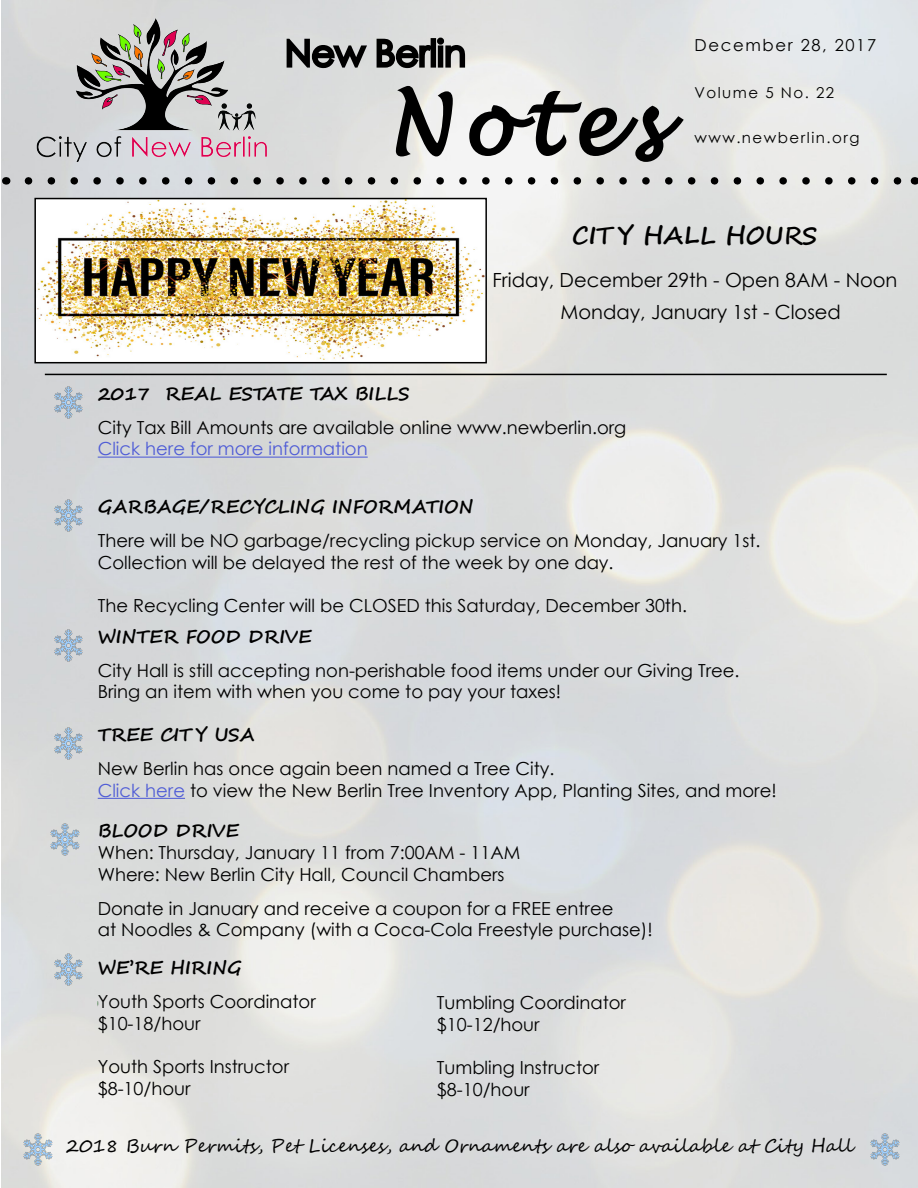
<style>
.page{position:relative;width:918px;height:1188px;background:#fff}
.page>*{position:absolute;margin:0;border:0;box-sizing:border-box;transform-origin:0 0}
.t1{font:italic 81.9px "Lucida Handwriting";letter-spacing:.16em;color:#000;scale:.93 1}
.t2{font:700 24px "Segoe Script";color:#000}
.t3{font:19.5px "Century Gothic";color:#000}
.t4{font:18px/21.6px "Century Gothic";color:#000}
.t5{font:18px "Segoe Script";color:#000}
.t6{font:18px "Century Gothic";color:#4f5cd6}
.t7{font:700 18px "Segoe Script";color:#000}
.t8{font:16.5px "Century Gothic";letter-spacing:.1em;color:#000}
.t9{font:15px "Century Gothic";letter-spacing:.1em;color:#000}
.s1{font-family:"Segoe Script";font-weight:700}
.s2{color:#4f5cd6}
</style>
<div class="page">
<img style="left:1px;top:0;width:917px;height:1188px">
<svg style="left:393px;top:84px;width:61px;height:74px"></svg>
<svg style="left:468px;top:89px;width:218px;height:75px"></svg>
<svg style="left:28px;top:177px;width:875px;height:8px;background:#acadac"></svg>
<svg style="left:285px;top:37px;width:84px;height:33px;background:#808180"></svg>
<svg style="left:375px;top:35px;width:92px;height:35px;background:#767675"></svg>
<img style="left:35px;top:18px;width:233px;height:146px">
<hr style="left:45px;top:374px;width:842px;height:1px;background:#000">
<hr style="left:98px;top:457px;width:270px;height:1px;background:#4f5cd6">
<hr style="left:98px;top:798px;width:87px;height:1px;background:#4f5cd6">
<img style="left:98px;top:1001px;width:5px;height:20px">
<img style="left:37px;top:201px;width:447px;height:159px">
<div style="left:34px;top:198px;width:453px;height:165px;border:2px solid #000"></div>
<img style="left:52px;top:386px;width:32px;height:32px">
<img style="left:52px;top:500px;width:32px;height:32px">
<img style="left:52px;top:629px;width:32px;height:32px">
<img style="left:52px;top:727px;width:32px;height:32px">
<img style="left:49px;top:824px;width:31px;height:32px">
<img style="left:52px;top:954px;width:32px;height:31px">
<img style="left:869px;top:1134px;width:31px;height:31px">
<img style="left:22px;top:1134px;width:31px;height:31px">
<p class="t1" style="left:388px;top:75px;width:296px">Notes</p>
<p class="t8" style="left:694px;top:34px;width:183px">December 28, 2017</p>
<p class="t9" style="left:694px;top:82px;width:141px">Volume 5 No. 22</p>
<p class="t9" style="left:694px;top:127px;width:167px">www.newberlin.org</p>
<p class="t2" style="left:572px;top:217px;width:247px">CIT Y HALL HOURS</p>
<p class="t3" style="left:492px;top:266px;width:407px">Friday, December 29th - Open 8AM - Noon</p>
<p class="t3" style="left:561px;top:298px;width:282px">Monday, January 1st - Closed</p>
<p class="t4" style="left:98px;top:376px;width:530px;line-height:34.2px"><span class="s1">2017 REAL ESTATE TAX BILLS<br></span>City Tax Bill Amounts are available online www.newberlin.org</p>
<p class="t6" style="left:98px;top:436px;width:271px">Click here for more information</p>
<p class="t4" style="left:98px;top:489px;width:664px;line-height:34.2px"><span class="s1">GARBAGE/RECYCLING INFORMATION<br></span>There will be NO garbage/recycling pickup service on Monday, January 1st.</p>
<p class="t4" style="left:98px;top:551px;width:517px">Collection will be delayed the rest of the week by one day.</p>
<p class="t4" style="left:98px;top:595px;width:591px">The Recycling Center will be CLOSED this Saturday, December 30th.</p>
<p class="t4" style="left:98px;top:619px;width:643px;line-height:34.2px"><span class="s1">WINTER FOOD DRIVE<br></span>City Hall is still accepting non-perishable food items under our Giving Tree.</p>
<p class="t4" style="left:98px;top:681px;width:465px">Bring an item with when you come to pay your taxes!</p>
<p class="t4" style="left:98px;top:717px;width:458px;line-height:34.2px"><span class="s1">TREE CIT Y USA<br></span>New Berlin has once again been named a Tree City.</p>
<p class="t4" style="left:98px;top:779px;width:681px"><span class="s2">Click here</span> to view the New Berlin Tree Inventory App, Planting Sites, and more!</p>
<p class="t4" style="left:98px;top:820px;width:424px"><span class="s1">BLOOD DRIVE<br></span>When: Thursday, January 11 from 7:00AM - 11AM<br>Where: New Berlin City Hall, Council Chambers</p>
<p class="t4" style="left:98px;top:897px;width:556px">Donate in January and receive a coupon for a FREE entree<br>at Noodles &amp; Company (with a Coca-Cola Freestyle purchase)!</p>
<p class="t7" style="left:98px;top:953px;width:145px">WE’RE HIRING</p>
<p class="t4" style="left:98px;top:991px;width:220px">Youth Sports Coordinator</p>
<p class="t4" style="left:98px;top:1012px;width:104px">$10-18/hour</p>
<p class="t4" style="left:98px;top:1056px;width:193px">Youth Sports Instructor $8-10/hour</p>
<p class="t4" style="left:437px;top:992px;width:191px">Tumbling Coordinator $10-12/hour</p>
<p class="t4" style="left:437px;top:1057px;width:164px">Tumbling Instructor $8-10/hour</p>
<p class="t5" style="left:66px;top:1131px;width:789px">2018 Burn Permits, Pet Licenses, and Ornaments are also available at City Hall</p>
</div>
